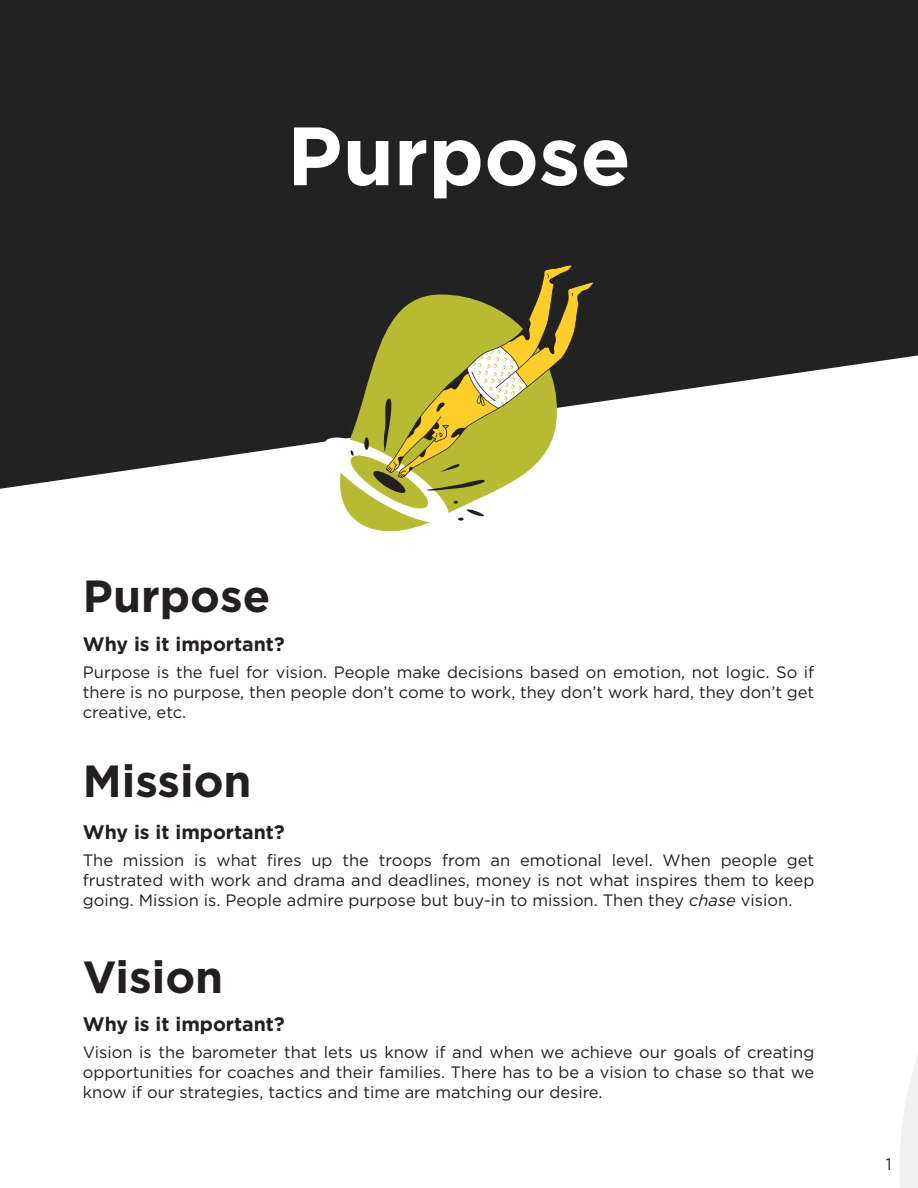
<style>
.page{position:relative;width:918px;height:1188px;background:#fff}
.page>*{position:absolute;margin:0;border:0;box-sizing:border-box;transform-origin:0 0}
.t1{font:700 82.5px "Gotham";color:#fff}
.t2{font:700 45px "Gotham";color:#231f20}
.t3{font:700 19.5px "Gotham";color:#231f20}
.t4{font:16.5px/19.8px "Gotham";color:#231f20;text-align:justify}
.s1{font-style:italic}
</style>
<div class="page">
<svg style="left:0;top:0;width:918px;height:489px;background:#3a3a3a"></svg>
<svg style="left:316px;top:295px;width:241px;height:237px"></svg>
<svg style="left:385px;top:264px;width:209px;height:213px;fill:#222"></svg>
<svg style="left:547px;top:270px;width:42px;height:34px"></svg>
<svg style="left:544px;top:334px;width:13px;height:20px"></svg>
<svg style="left:319px;top:319px;width:212px;height:210px"></svg>
<svg style="left:900px;top:1056px;width:18px;height:132px"></svg>
<h1 class="t1" style="left:287px;top:108px;width:345px">Purpose</h1>
<h2 class="t2" style="left:83px;top:570px;width:189px">Purpose</h2>
<p class="t3" style="left:83px;top:633px;width:203px">Why is it important?</p>
<p class="t4" style="left:83px;top:662px;width:733px">Purpose is the fuel for vision. People make decisions based on emotion, not logic. So if there is no purpose, then people don’t come to work, they don’t work hard, they don’t get creative, etc.</p>
<h2 class="t2" style="left:83px;top:755px;width:170px">Mission</h2>
<p class="t3" style="left:83px;top:821px;width:203px">Why is it important?</p>
<p class="t4" style="left:83px;top:850px;width:733px">The mission is what fires up the troops from an emotional level. When people get frustrated with work and drama and deadlines, money is not what inspires them to keep going. Mission is. People admire purpose but buy-in to mission. Then they <span class="s1">chase</span> vision.</p>
<h2 class="t2" style="left:83px;top:951px;width:142px">Vision</h2>
<p class="t3" style="left:83px;top:1013px;width:203px">Why is it important?</p>
<p class="t4" style="left:83px;top:1042px;width:733px">Vision is the barometer that lets us know if and when we achieve our goals of creating opportunities for coaches and their families. There has to be a vision to chase so that we know if our strategies, tactics and time are matching our desire.</p>
<p class="t4" style="left:886px;top:1154px;width:7px">1</p>
</div>
